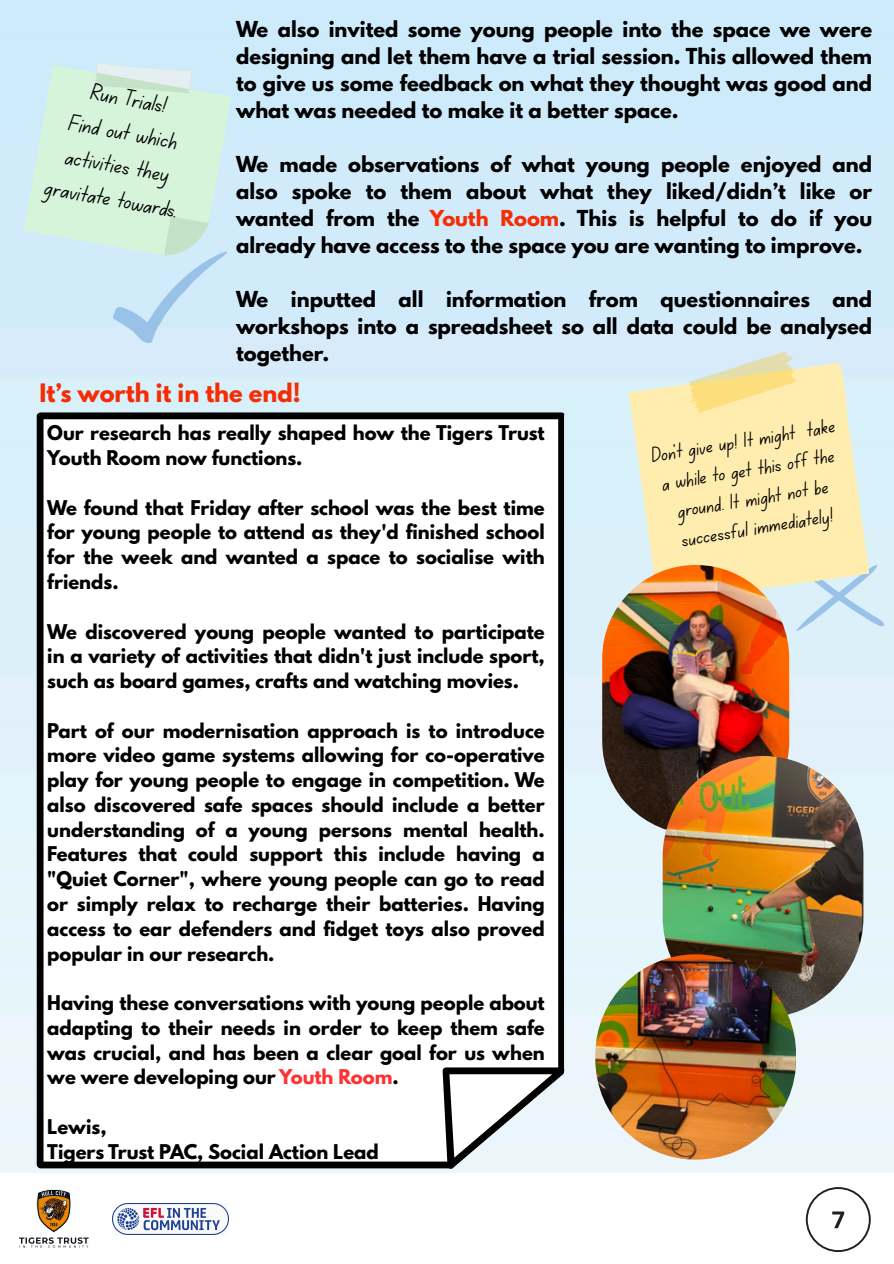
<style>
.page{position:relative;width:894px;height:1264px;background:#fff}
.page>*{position:absolute;margin:0;border:0;box-sizing:border-box;transform-origin:0 0}
.t1{font:24.15px/33.8px "Canva School Font";color:#000;text-align:center}
.t2{font:700 22.5px "League Spartan";color:#f62c04}
.t3{font:21.45px/29.4px "Canva School Font";color:#000;text-align:center}
.t4{font:700 19.5px/27px "League Spartan";color:#000;text-align:justify}
.t5{font:700 18px/24.8px "League Spartan";color:#000;text-align:justify}
.s1{color:#f62c04}
.s2{color:#ff3131}
</style>
<div class="page">
<img style="left:0;top:0;width:893px;height:1172px">
<svg style="left:24px;top:49px;width:207px;height:294px;background:#d1ede8"></svg>
<svg style="left:805px;top:1187px;width:65px;height:64px"></svg>
<svg style="left:795px;top:565px;width:88px;height:66px;background:#d0e8f6"></svg>
<svg style="left:628px;top:362px;width:243px;height:241px;background:#f6ecbe"></svg>
<svg style="left:682px;top:350px;width:119px;height:64px;background:#efe5b4"></svg>
<img style="left:602px;top:565px;width:187px;height:269px;border-radius:93px">
<img style="left:662px;top:756px;width:200px;height:261px">
<img style="left:595px;top:954px;width:200px;height:205px;border-radius:100px">
<svg style="left:37px;top:412px;width:528px;height:756px"></svg>
<svg style="left:442px;top:1067px;width:123px;height:102px"></svg>
<img style="left:19px;top:1189px;width:70px;height:59px">
<img style="left:113px;top:1203px;width:116px;height:31px">
<h3 class="t1" style="left:65px;top:73px;width:137px;rotate:10deg">Run Trials!<br>Find out which activities they gravitate towards.</h3>
<h3 class="t4" style="left:236px;top:18px;width:637px">We also invited some young people into the space we were designing and let them have a trial session. This allowed them to give us some feedback on what they thought was good and what was needed to make it a better space.</h3>
<h3 class="t4" style="left:236px;top:153px;width:637px">We made observations of what young people enjoyed and also spoke to them about what they liked/didn’t like or wanted from the</h3>
<p class="t4" style="left:236px;top:207px;width:637px;text-indent:194px"><span class="s1">Youth Room</span>. This is helpful to do if you already have access to the space you are wanting to improve.</p>
<h2 class="t4" style="left:236px;top:288px;width:637px">We inputted all information from questionnaires and workshops into a spreadsheet so all data could be analysed together.</h2>
<p class="t2" style="left:39px;top:382px;width:263px">It’s worth it in the end!</p>
<p class="t5" style="left:47px;top:423px;width:499px">Our research has really shaped how the Tigers Trust<br>Youth Room now functions.</p>
<p class="t5" style="left:47px;top:497px;width:499px">We found that Friday after school was the best time for young people to attend as they'd finished school for the week and wanted a space to socialise with friends.</p>
<p class="t5" style="left:47px;top:621px;width:499px">We discovered young people wanted to participate in a variety of activities that didn't just include sport, such as board games, crafts and watching movies.</p>
<p class="t5" style="left:47px;top:720px;width:499px">Part of our modernisation approach is to introduce more video game systems allowing for co-operative play for young people to engage in competition. We also discovered safe spaces should include a better understanding of a young persons mental health.<br>Features that could support this include having a "Quiet Corner", where young people can go to read or simply relax to recharge their batteries. Having access to ear defenders and fidget toys also proved popular in our research.</p>
<p class="t5" style="left:47px;top:992px;width:499px">Having these conversations with young people about adapting to their needs in order to keep them safe was crucial, and has been a clear goal for us when we were developing our <span class="s2">Youth Room</span>.</p>
<p class="t5" style="left:47px;top:1116px;width:61px">Lewis,</p>
<p class="t5" style="left:47px;top:1141px;width:333px">Tigers Trust PAC, Social Action Lead</p>
<p class="t3" style="left:649px;top:443px;width:187px;rotate:-9deg">Don’t give up! It might take a while to get this off the ground. It might not be successful immediately!</p>
</div>
